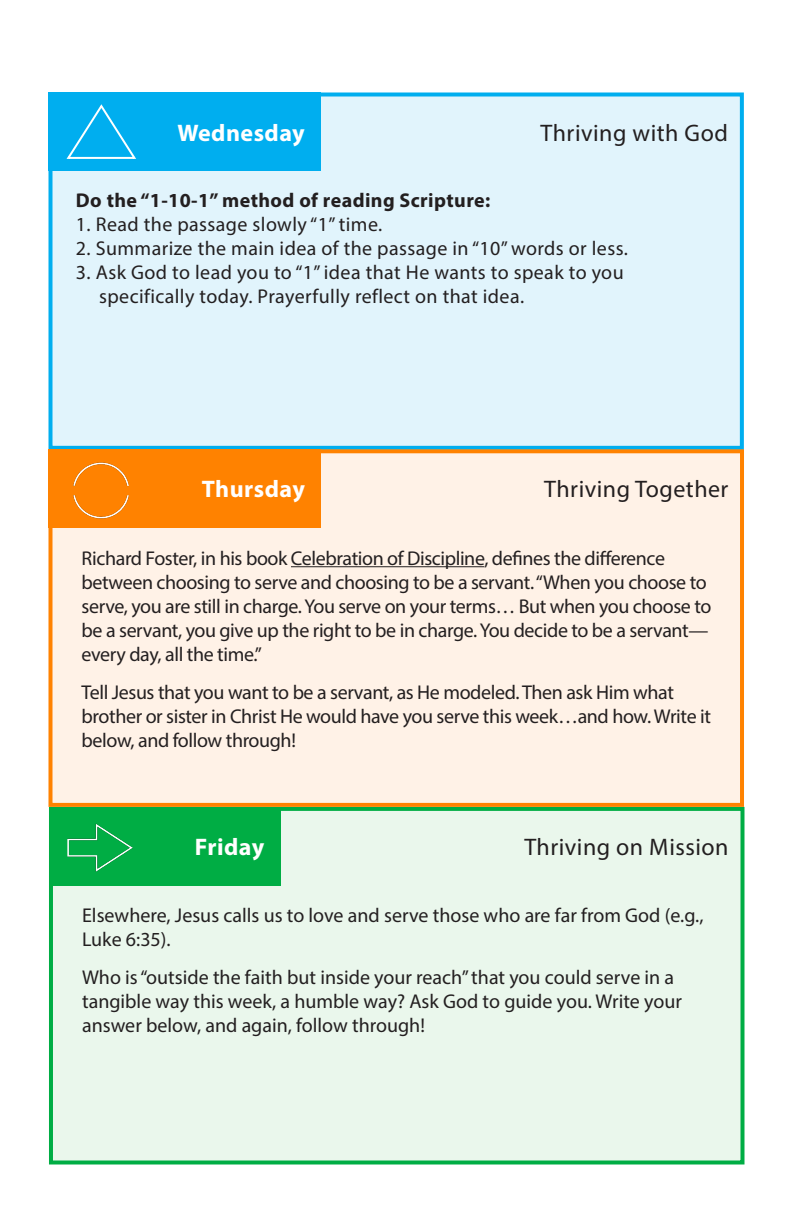
<style>
.page{position:relative;width:793px;height:1225px;background:#fff}
.page>*{position:absolute;margin:0;border:0;box-sizing:border-box;transform-origin:0 0}
.Theme_of_day{font:24px "Myriad Pro";letter-spacing:.02em;color:#231f20}
.Day_of_week{font:700 24px "Myriad Pro";letter-spacing:.02em;color:#fff}
.Body{font:20px/24px "Myriad Pro";letter-spacing:-.02em;color:#231f20}
.Body-2{font:20px/24px "Myriad Pro";color:#231f20}
.Day_of_week-2{font:20px "Myriad Pro";letter-spacing:.02em;color:#231f20}
.Day_of_week-3{font:700 20px "Myriad Pro";letter-spacing:.02em;color:#231f20}
</style>
<div class="page">
<div style="left:48px;top:92px;width:696px;height:358px;background:#e1f4fc;border:4px solid #00aeef"></div>
<div style="left:48px;top:92px;width:273px;height:79px;background:#00aeef"></div>
<svg style="left:66px;top:104px;width:70px;height:55px"></svg>
<div style="left:49px;top:807px;width:695px;height:357px;background:#eaf7ec;border:4px solid #00ad44"></div>
<div style="left:48px;top:449px;width:696px;height:358px;background:#fff2e7;border:4px solid #ff8200"></div>
<div style="left:49px;top:807px;width:231px;height:78px;background:#00ad44"></div>
<div style="left:48px;top:449px;width:273px;height:79px;background:#ff8200"></div>
<img style="left:73px;top:462px;width:56px;height:57px">
<img style="left:67px;top:823px;width:66px;height:49px">
<hr style="left:291px;top:566px;width:193px;height:1px;background:#231f20">
<p class="Day_of_week" style="left:177px;top:117px;width:129px">Wednesday</p>
<p class="Theme_of_day" style="left:541px;top:118px;width:189px">Thriving with God</p>
<p class="Day_of_week-3" style="left:76px;top:187px;width:416px">Do the “1-10-1” method of reading Scripture:</p>
<p class="Day_of_week-2" style="left:76px;top:212px;width:308px">1. Read the passage slowly “1” time.</p>
<p class="Day_of_week-2" style="left:76px;top:236px;width:553px">2. Summarize the main idea of the passage in “10” words or less.</p>
<p class="Day_of_week-2" style="left:76px;top:260px;width:549px">3. Ask God to lead you to “1” idea that He wants to speak to you</p>
<p class="Day_of_week-2" style="left:99px;top:284px;width:427px">specifically today. Prayerfully reflect on that idea.</p>
<p class="Day_of_week" style="left:202px;top:474px;width:105px">Thursday</p>
<p class="Theme_of_day" style="left:544px;top:475px;width:186px">Thriving Together</p>
<p class="Body" style="left:82px;top:546px;width:631px">Richard Foster, in his book Celebration of Discipline, defines the difference between choosing to serve and choosing to be a servant. “When you choose to serve, you are still in charge. You serve on your terms… But when you choose to be a servant, you give up the right to be in charge. You decide to be a servant— every day, all the time.”</p>
<p class="Body" style="left:82px;top:680px;width:631px">Tell Jesus that you want to be a servant, as He modeled. Then ask Him what brother or sister in Christ He would have you serve this week…and how. Write it below, and follow through!</p>
<p class="Day_of_week" style="left:195px;top:831px;width:71px">Friday</p>
<p class="Theme_of_day" style="left:524px;top:832px;width:206px">Thriving on Mission</p>
<p class="Body-2" style="left:82px;top:903px;width:623px">Elsewhere, Jesus calls us to love and serve those who are far from God (e.g.,<br>Luke 6:35).</p>
<p class="Body-2" style="left:82px;top:965px;width:601px">Who is “outside the faith but inside your reach” that you could serve in a tangible way this week, a humble way? Ask God to guide you. Write your answer below, and again, follow through!</p>
</div>
